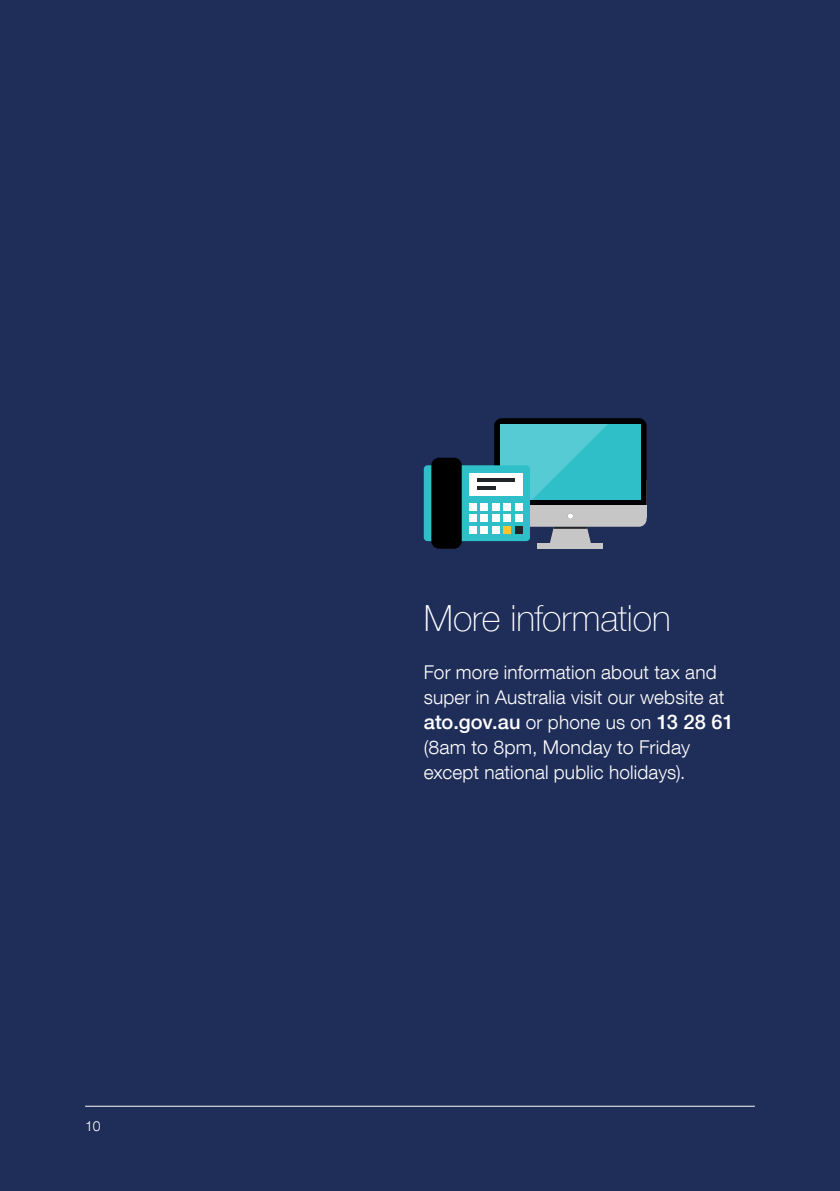
<style>
.page{position:relative;width:840px;height:1191px;background:#fff}
.page>*{position:absolute;margin:0;border:0;box-sizing:border-box;transform-origin:0 0}
.heading_2{font:100 36px "Helvetica Neue LT Com";letter-spacing:-.005em;color:#fff}
.t1{font:500 20px "Helvetica Neue LT Com";color:#fff}
.t2{font:300 19px/25px "Helvetica Neue LT Com";letter-spacing:.01em;color:#fff}
.t3{font:300 14px "Helvetica Neue LT Com";color:#fff}
.s1{font-weight:300;font-size:19px}
</style>
<div class="page">
<div style="left:0;top:0;width:839px;height:1191px;background:#1f2d59"></div>
<svg style="left:550px;top:527px;width:41px;height:16px"></svg>
<div style="left:537px;top:543px;width:65px;height:6px;background:#c6c6c6"></div>
<div style="left:494px;top:474px;width:152px;height:53px;background:#c6c6c6;border-radius:8px"></div>
<div style="left:494px;top:418px;width:152px;height:96px;background:#000001;border-radius:8px"></div>
<div style="left:500px;top:424px;width:140px;height:75px;background:#2ebfc9"></div>
<svg style="left:500px;top:424px;width:108px;height:75px"></svg>
<div style="left:494px;top:505px;width:152px;height:13px;background:#c6c6c6"></div>
<svg style="left:567px;top:513px;width:5px;height:6px"></svg>
<div style="left:423px;top:465px;width:106px;height:76px;background:#2ebfc9;border-radius:4px"></div>
<div style="left:431px;top:458px;width:30px;height:91px;background:#000001;border-radius:8px"></div>
<div style="left:469px;top:473px;width:53px;height:22px;background:#fff"></div>
<div style="left:469px;top:503px;width:7px;height:8px;background:#fff"></div>
<div style="left:480px;top:503px;width:8px;height:8px;background:#fff"></div>
<div style="left:492px;top:503px;width:7px;height:8px;background:#fff"></div>
<div style="left:503px;top:503px;width:7px;height:8px;background:#fff"></div>
<div style="left:514px;top:503px;width:8px;height:8px;background:#fff"></div>
<div style="left:469px;top:514px;width:7px;height:8px;background:#fff"></div>
<div style="left:480px;top:514px;width:8px;height:8px;background:#fff"></div>
<div style="left:492px;top:514px;width:7px;height:8px;background:#fff"></div>
<div style="left:503px;top:514px;width:7px;height:8px;background:#fff"></div>
<div style="left:514px;top:514px;width:8px;height:8px;background:#fff"></div>
<div style="left:469px;top:526px;width:7px;height:7px;background:#fff"></div>
<div style="left:480px;top:526px;width:8px;height:7px;background:#fff"></div>
<div style="left:492px;top:526px;width:7px;height:7px;background:#fff"></div>
<div style="left:503px;top:526px;width:7px;height:7px;background:#fcc331"></div>
<div style="left:514px;top:526px;width:8px;height:7px;background:#212528"></div>
<hr style="left:476px;top:478px;width:38px;height:4px;background:#212528">
<hr style="left:476px;top:486px;width:19px;height:4px;background:#212528">
<hr style="left:85px;top:1105px;width:669px;height:1px;background:#fff">
<p class="t3" style="left:85px;top:1117px;width:17px">10</p>
<p class="heading_2" style="left:423px;top:597px;width:248px">More information</p>
<p class="t2" style="left:423px;top:659px;width:302px">For more information about tax and super in Australia visit our website at</p>
<p class="t1" style="left:423px;top:709px;width:311px">ato.gov.au <span class="s1">or phone us on</span> 13 28 61</p>
<p class="t2" style="left:423px;top:734px;width:268px">(8am to 8pm, Monday to Friday except national public holidays).</p>
</div>
